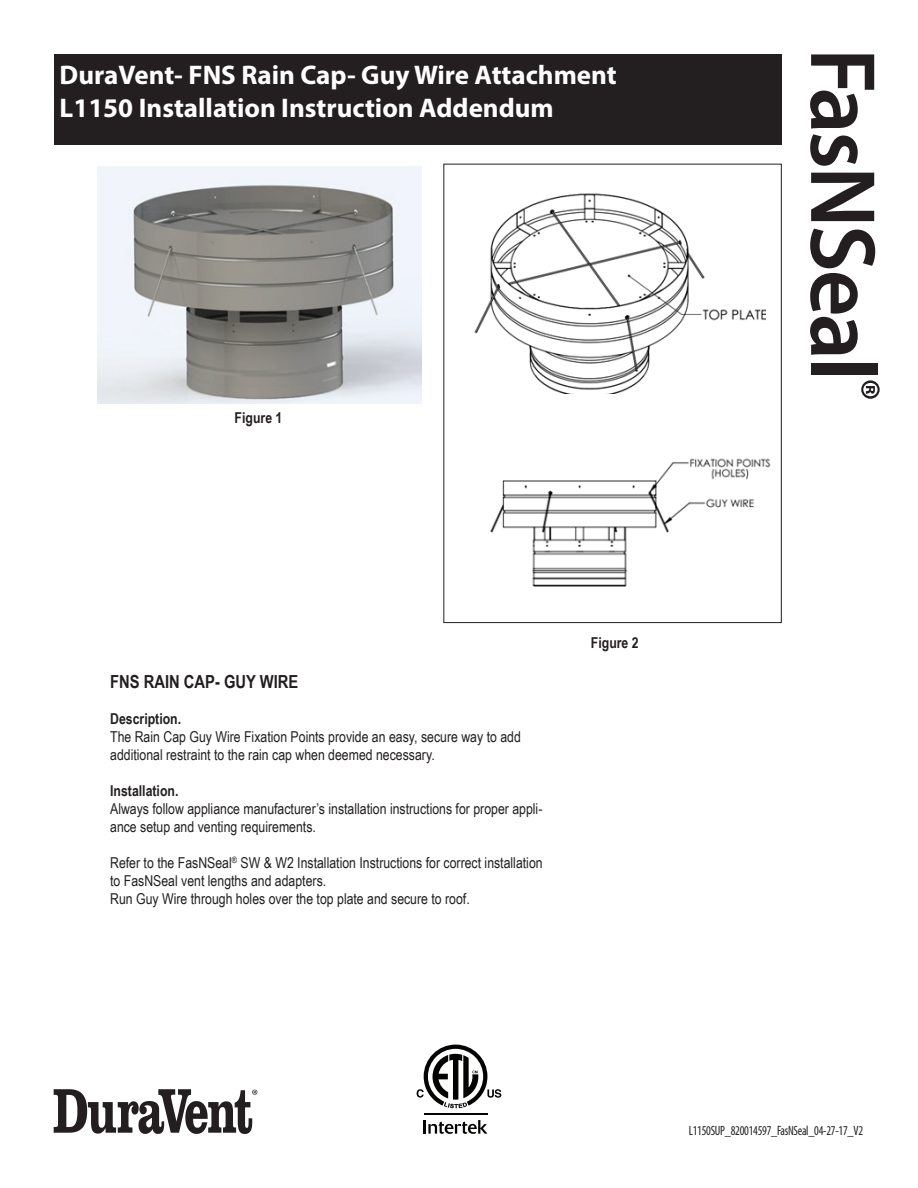
<style>
.page{position:relative;width:918px;height:1188px;background:#fff}
.page>*{position:absolute;margin:0;border:0;box-sizing:border-box;transform-origin:0 0}
.t1{font:600 93.6px "Myriad Pro";letter-spacing:-.03em;color:#231f20}
.t2{font:700 27px/32.4px "Myriad Pro";color:#fff}
.t3{font:700 18px "Arial Narrow";color:#231f20}
.t4{font:15px/18px "Arial Narrow";color:#231f20}
.t5{font:700 15px "Arial Narrow";color:#231f20}
.t6{font:condensed 13.5px "Myriad Pro";letter-spacing:-.02em;color:#231f20;scale:.91 1}
</style>
<div class="page">
<img style="left:97px;top:166px;width:325px;height:237px">
<div style="left:54px;top:54px;width:728px;height:91px;background:#231f20"></div>
<div style="left:444px;top:164px;width:338px;height:459px;border:1px solid #231f20"></div>
<img style="left:474px;top:193px;width:291px;height:200px">
<img style="left:490px;top:458px;width:281px;height:129px">
<svg style="left:54px;top:1089px;width:203px;height:45px"></svg>
<svg style="left:424px;top:1120px;width:63px;height:14px"></svg>
<hr style="left:424px;top:1113px;width:63px;height:2px;background:#040503">
<svg style="left:417px;top:1045px;width:84px;height:63px"></svg>
<h2 class="t2" style="left:60px;top:58px;width:559px">DuraVent- FNS Rain Cap- Guy Wire Attachment<br>L1150 Installation Instruction Addendum</h2>
<h1 class="t1" style="left:902px;top:48px;width:355px;rotate:90deg">FasNSeal<sup>®</sup></h1>
<p class="t5" style="left:235px;top:406px;width:49px">Figure 1</p>
<p class="t3" style="left:110px;top:668px;width:190px">FNS RAIN CAP- GUY WIRE</p>
<p class="t5" style="left:110px;top:707px;width:73px">Description.</p>
<p class="t4" style="left:110px;top:727px;width:412px">The Rain Cap Guy Wire Fixation Points provide an easy, secure way to add additional restraint to the rain cap when deemed necessary.</p>
<p class="t5" style="left:110px;top:779px;width:70px">Installation.</p>
<p class="t4" style="left:110px;top:799px;width:434px">Always follow appliance manufacturer’s installation instructions for proper appli&shy;ance setup and venting requirements.</p>
<p class="t4" style="left:110px;top:853px;width:434px">Refer to the FasNSeal<sup>®</sup> SW &amp; W2 Installation Instructions for correct installation to FasNSeal vent lengths and adapters.<br>Run Guy Wire through holes over the top plate and secure to roof.</p>
<p class="t5" style="left:591px;top:632px;width:49px">Figure 2</p>
<p class="t6" style="left:689px;top:1123px;width:193px">L1150SUP_820014597_FasNSeal_04-27-17_V2</p>
</div>
